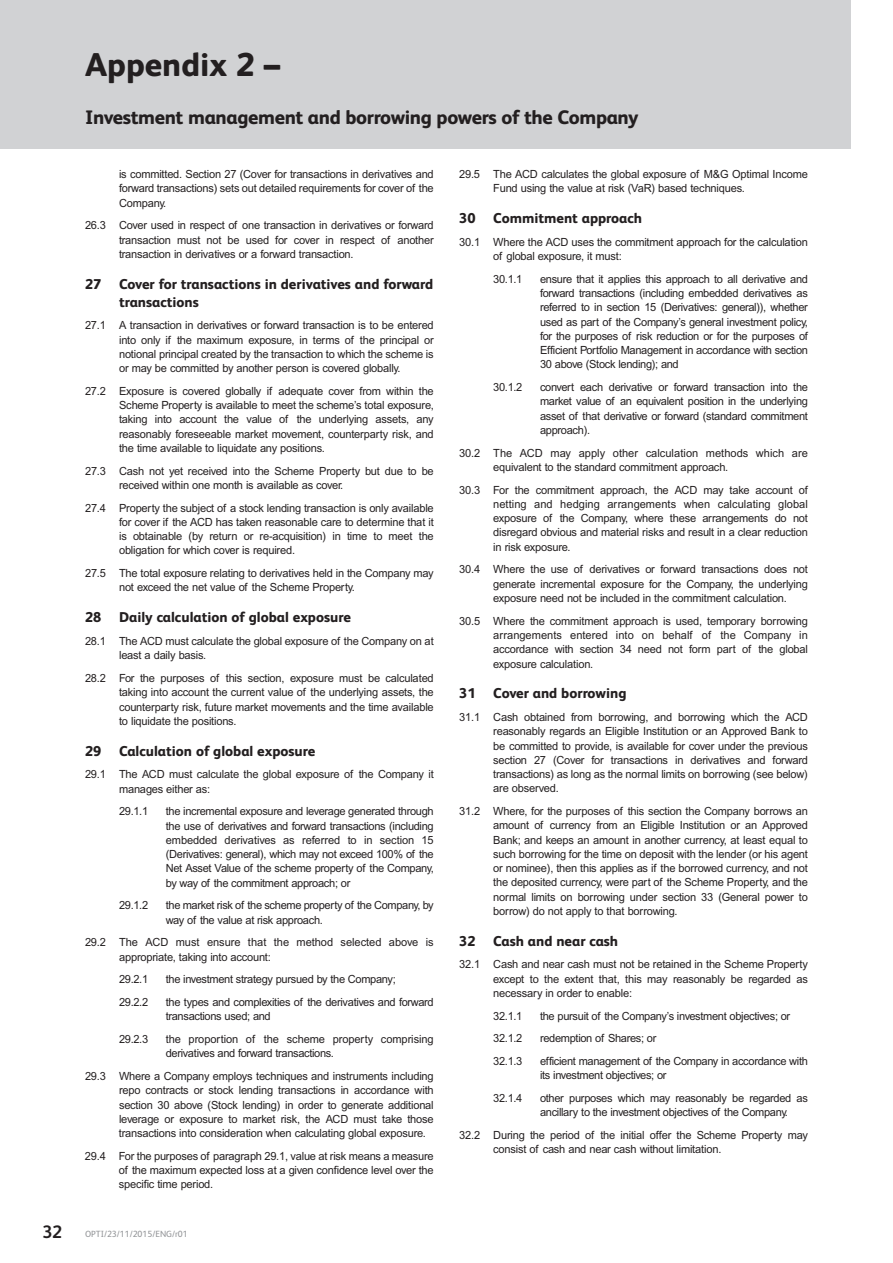
<style>
.page{position:relative;width:893px;height:1263px;background:#fff}
.page>*{position:absolute;margin:0;border:0;box-sizing:border-box;transform-origin:0 0}
.t1{font:800 33px "FS Albert";color:#231f20}
.t2{font:800 19.5px "FS Albert";letter-spacing:-.015em;color:#231f20}
.t3{font:700 18px "FS Albert";color:#231f20}
.t4{font:800 14.25px/18px "FS Albert";color:#231f20}
.t5{font:11.25px/14.2px "Arial";letter-spacing:-.015em;color:#231f20;text-align:justify}
.t6{font:9px "FS Albert";color:#939598}
</style>
<div class="page">
<div style="left:0;top:0;width:850px;height:149px;background:#d1d2d4"></div>
<h3 class="t3" style="left:43px;top:1225px;width:21px">32</h3>
<h1 class="t1" style="left:85px;top:54px;width:197px">Appendix 2 –</h1>
<h2 class="t2" style="left:85px;top:111px;width:555px">Investment management and borrowing powers of the Company</h2>
<p class="t5" style="left:119px;top:168px;width:316px">is committed. Section 27 (Cover for transactions in derivatives and forward transactions) sets out detailed requirements for cover of the Company.</p>
<p class="t5" style="left:119px;top:219px;width:316px;text-indent:-34px">26.3 Cover used in respect of one transaction in derivatives or forward transaction must not be used for cover in respect of another transaction in derivatives or a forward transaction.</p>
<p class="t4" style="left:119px;top:276px;width:316px;text-indent:-34px">27 Cover for transactions in derivatives and forward transactions</p>
<p class="t5" style="left:119px;top:319px;width:316px;text-indent:-34px">27.1 A transaction in derivatives or forward transaction is to be entered into only if the maximum exposure, in terms of the principal or notional principal created by the transaction to which the scheme is or may be committed by another person is covered globally.</p>
<p class="t5" style="left:119px;top:385px;width:316px;text-indent:-34px">27.2 Exposure is covered globally if adequate cover from within the Scheme Property is available to meet the scheme’s total exposure, taking into account the value of the underlying assets, any reasonably foreseeable market movement, counterparty risk, and the time available to liquidate any positions.</p>
<p class="t5" style="left:119px;top:465px;width:316px;text-indent:-34px">27.3 Cash not yet received into the Scheme Property but due to be received within one month is available as cover.</p>
<p class="t5" style="left:119px;top:502px;width:316px;text-indent:-34px">27.4 Property the subject of a stock lending transaction is only available for cover if the ACD has taken reasonable care to determine that it is obtainable (by return or re-acquisition) in time to meet the obligation for which cover is required.</p>
<p class="t5" style="left:119px;top:567px;width:316px;text-indent:-34px">27.5 The total exposure relating to derivatives held in the Company may not exceed the net value of the Scheme Property.</p>
<p class="t4" style="left:85px;top:610px;width:267px">28 Daily calculation of global exposure</p>
<p class="t5" style="left:119px;top:635px;width:316px;text-indent:-34px">28.1 The ACD must calculate the global exposure of the Company on at least a daily basis.</p>
<p class="t5" style="left:119px;top:672px;width:316px;text-indent:-34px">28.2 For the purposes of this section, exposure must be calculated taking into account the current value of the underlying assets, the counterparty risk, future market movements and the time available to liquidate the positions.</p>
<p class="t4" style="left:85px;top:743px;width:232px">29 Calculation of global exposure</p>
<p class="t5" style="left:119px;top:768px;width:316px;text-indent:-34px">29.1 The ACD must calculate the global exposure of the Company it manages either as:</p>
<p class="t5" style="left:119px;top:805px;width:31px">29.1.1</p>
<p class="t5" style="left:166px;top:805px;width:269px">the incremental exposure and leverage generated through the use of derivatives and forward transactions (including embedded derivatives as referred to in section 15 (Derivatives: general), which may not exceed 100% of the Net Asset Value of the scheme property of the Company, by way of the commitment approach; or</p>
<p class="t5" style="left:119px;top:899px;width:31px">29.1.2</p>
<p class="t5" style="left:166px;top:899px;width:269px">the market risk of the scheme property of the Company, by way of the value at risk approach.</p>
<p class="t5" style="left:119px;top:936px;width:316px;text-indent:-34px">29.2 The ACD must ensure that the method selected above is appropriate, taking into account:</p>
<p class="t5" style="left:119px;top:973px;width:31px">29.2.1</p>
<p class="t5" style="left:166px;top:973px;width:232px">the investment strategy pursued by the Company;</p>
<p class="t5" style="left:119px;top:996px;width:31px">29.2.2</p>
<p class="t5" style="left:166px;top:996px;width:269px">the types and complexities of the derivatives and forward transactions used; and</p>
<p class="t5" style="left:119px;top:1033px;width:31px">29.2.3</p>
<p class="t5" style="left:166px;top:1033px;width:269px">the proportion of the scheme property comprising derivatives and forward transactions.</p>
<p class="t5" style="left:119px;top:1070px;width:316px;text-indent:-34px">29.3 Where a Company employs techniques and instruments including repo contracts or stock lending transactions in accordance with section 30 above (Stock lending) in order to generate additional leverage or exposure to market risk, the ACD must take those transactions into consideration when calculating global exposure.</p>
<p class="t5" style="left:119px;top:1150px;width:316px;text-indent:-34px">29.4 For the purposes of paragraph 29.1, value at risk means a measure of the maximum expected loss at a given confidence level over the specific time period.</p>
<p class="t6" style="left:85px;top:1231px;width:104px">OPTI/23/11/2015/ENG/r01</p>
<p class="t5" style="left:493px;top:168px;width:316px;text-indent:-34px">29.5 The ACD calculates the global exposure of M&amp;G Optimal Income<br>Fund using the value at risk (VaR) based techniques.</p>
<p class="t4" style="left:459px;top:211px;width:185px">30 Commitment approach</p>
<p class="t5" style="left:493px;top:236px;width:316px;text-indent:-34px">30.1 Where the ACD uses the commitment approach for the calculation of global exposure, it must:</p>
<p class="t5" style="left:493px;top:273px;width:31px">30.1.1</p>
<p class="t5" style="left:540px;top:273px;width:269px">ensure that it applies this approach to all derivative and forward transactions (including embedded derivatives as referred to in section 15 (Derivatives: general)), whether used as part of the Company’s general investment policy, for the purposes of risk reduction or for the purposes of Efficient Portfolio Management in accordance with section 30 above (Stock lending); and</p>
<p class="t5" style="left:493px;top:381px;width:31px">30.1.2</p>
<p class="t5" style="left:540px;top:381px;width:269px">convert each derivative or forward transaction into the market value of an equivalent position in the underlying asset of that derivative or forward (standard commitment approach).</p>
<p class="t5" style="left:493px;top:447px;width:316px;text-indent:-34px">30.2 The ACD may apply other calculation methods which are equivalent to the standard commitment approach.</p>
<p class="t5" style="left:493px;top:484px;width:316px;text-indent:-34px">30.3 For the commitment approach, the ACD may take account of netting and hedging arrangements when calculating global exposure of the Company, where these arrangements do not disregard obvious and material risks and result in a clear reduction in risk exposure.</p>
<p class="t5" style="left:493px;top:563px;width:316px;text-indent:-34px">30.4 Where the use of derivatives or forward transactions does not generate incremental exposure for the Company, the underlying exposure need not be included in the commitment calculation.</p>
<p class="t5" style="left:493px;top:615px;width:316px;text-indent:-34px">30.5 Where the commitment approach is used, temporary borrowing arrangements entered into on behalf of the Company in accordance with section 34 need not form part of the global exposure calculation.</p>
<p class="t4" style="left:459px;top:686px;width:169px">31 Cover and borrowing</p>
<p class="t5" style="left:493px;top:711px;width:316px;text-indent:-34px">31.1 Cash obtained from borrowing, and borrowing which the ACD reasonably regards an Eligible Institution or an Approved Bank to be committed to provide, is available for cover under the previous section 27 (Cover for transactions in derivatives and forward transactions) as long as the normal limits on borrowing (see below) are observed.</p>
<p class="t5" style="left:493px;top:805px;width:316px;text-indent:-34px">31.2 Where, for the purposes of this section the Company borrows an amount of currency from an Eligible Institution or an Approved Bank; and keeps an amount in another currency, at least equal to such borrowing for the time on deposit with the lender (or his agent or nominee), then this applies as if the borrowed currency, and not the deposited currency, were part of the Scheme Property, and the normal limits on borrowing under section 33 (General power to borrow) do not apply to that borrowing.</p>
<p class="t4" style="left:459px;top:933px;width:161px">32 Cash and near cash</p>
<p class="t5" style="left:493px;top:958px;width:316px;text-indent:-34px">32.1 Cash and near cash must not be retained in the Scheme Property except to the extent that, this may reasonably be regarded as necessary in order to enable:</p>
<p class="t5" style="left:493px;top:1009px;width:31px">32.1.1</p>
<p class="t5" style="left:540px;top:1009px;width:252px">the pursuit of the Company’s investment objectives; or</p>
<p class="t5" style="left:493px;top:1032px;width:31px">32.1.2</p>
<p class="t5" style="left:540px;top:1032px;width:118px">redemption of Shares; or</p>
<p class="t5" style="left:493px;top:1055px;width:31px">32.1.3</p>
<p class="t5" style="left:540px;top:1055px;width:269px">efficient management of the Company in accordance with its investment objectives; or</p>
<p class="t5" style="left:493px;top:1092px;width:31px">32.1.4</p>
<p class="t5" style="left:540px;top:1092px;width:269px">other purposes which may reasonably be regarded as ancillary to the investment objectives of the Company.</p>
<p class="t5" style="left:493px;top:1129px;width:316px;text-indent:-34px">32.2 During the period of the initial offer the Scheme Property may consist of cash and near cash without limitation.</p>
</div>
